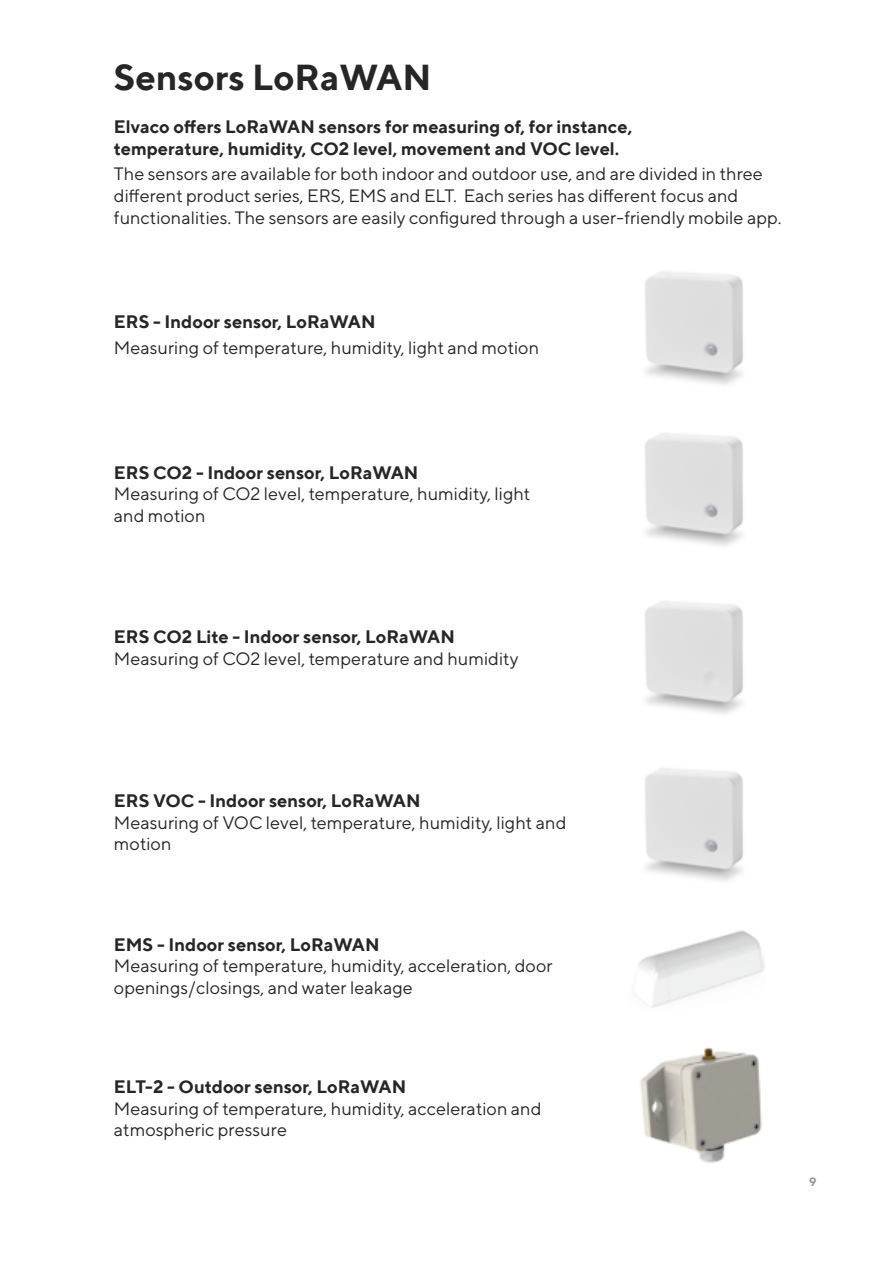
<style>
.page{position:relative;width:893px;height:1263px;background:#fff}
.page>*{position:absolute;margin:0;border:0;box-sizing:border-box;transform-origin:0 0}
.t1{font:700 36px "TT Norms";color:#262626}
.t2{font:18px/21.6px "TT Norms";color:#262626}
.t3{font:700 18px/21.6px "TT Norms";color:#262626}
.t4{font:700 12px "TT Norms";color:#949494}
</style>
<div class="page">
<img style="left:638px;top:930px;width:127px;height:78px">
<img style="left:640px;top:1047px;width:122px;height:116px">
<img style="left:645px;top:271px;width:98px;height:114px">
<img style="left:645px;top:433px;width:98px;height:113px">
<img style="left:645px;top:768px;width:98px;height:113px">
<img style="left:645px;top:601px;width:98px;height:113px">
<h1 class="t1" style="left:114px;top:55px;width:319px">Sensors LoRaWAN</h1>
<p class="t3" style="left:114px;top:115px;width:520px">Elvaco offers LoRaWAN sensors for measuring of, for instance, temperature, humidity, CO2 level, movement and VOC level.</p>
<p class="t2" style="left:114px;top:163px;width:669px">The sensors are available for both indoor and outdoor use, and are divided in three different product series, ERS, EMS and ELT. Each series has different focus and functionalities. The sensors are easily configured through a user-friendly mobile app.</p>
<p class="t3" style="left:114px;top:310px;width:263px">ERS - Indoor sensor, LoRaWAN</p>
<p class="t2" style="left:114px;top:336px;width:427px">Measuring of temperature, humidity, light and motion</p>
<p class="t3" style="left:114px;top:461px;width:306px">ERS CO2 - Indoor sensor, LoRaWAN</p>
<p class="t2" style="left:114px;top:483px;width:418px">Measuring of CO2 level, temperature, humidity, light and motion</p>
<p class="t3" style="left:114px;top:626px;width:342px">ERS CO2 Lite - Indoor sensor, LoRaWAN</p>
<p class="t2" style="left:114px;top:648px;width:406px">Measuring of CO2 level, temperature and humidity</p>
<p class="t3" style="left:114px;top:789px;width:308px">ERS VOC - Indoor sensor, LoRaWAN</p>
<p class="t2" style="left:114px;top:811px;width:454px">Measuring of VOC level, temperature, humidity, light and motion</p>
<p class="t3" style="left:114px;top:933px;width:267px">EMS - Indoor sensor, LoRaWAN</p>
<p class="t2" style="left:114px;top:955px;width:440px">Measuring of temperature, humidity, acceleration, door openings/closings, and water leakage</p>
<p class="t3" style="left:114px;top:1075px;width:294px">ELT-2 - Outdoor sensor, LoRaWAN</p>
<p class="t2" style="left:114px;top:1097px;width:429px">Measuring of temperature, humidity, acceleration and atmospheric pressure</p>
<p class="t4" style="left:809px;top:1175px;width:9px">9</p>
</div>
